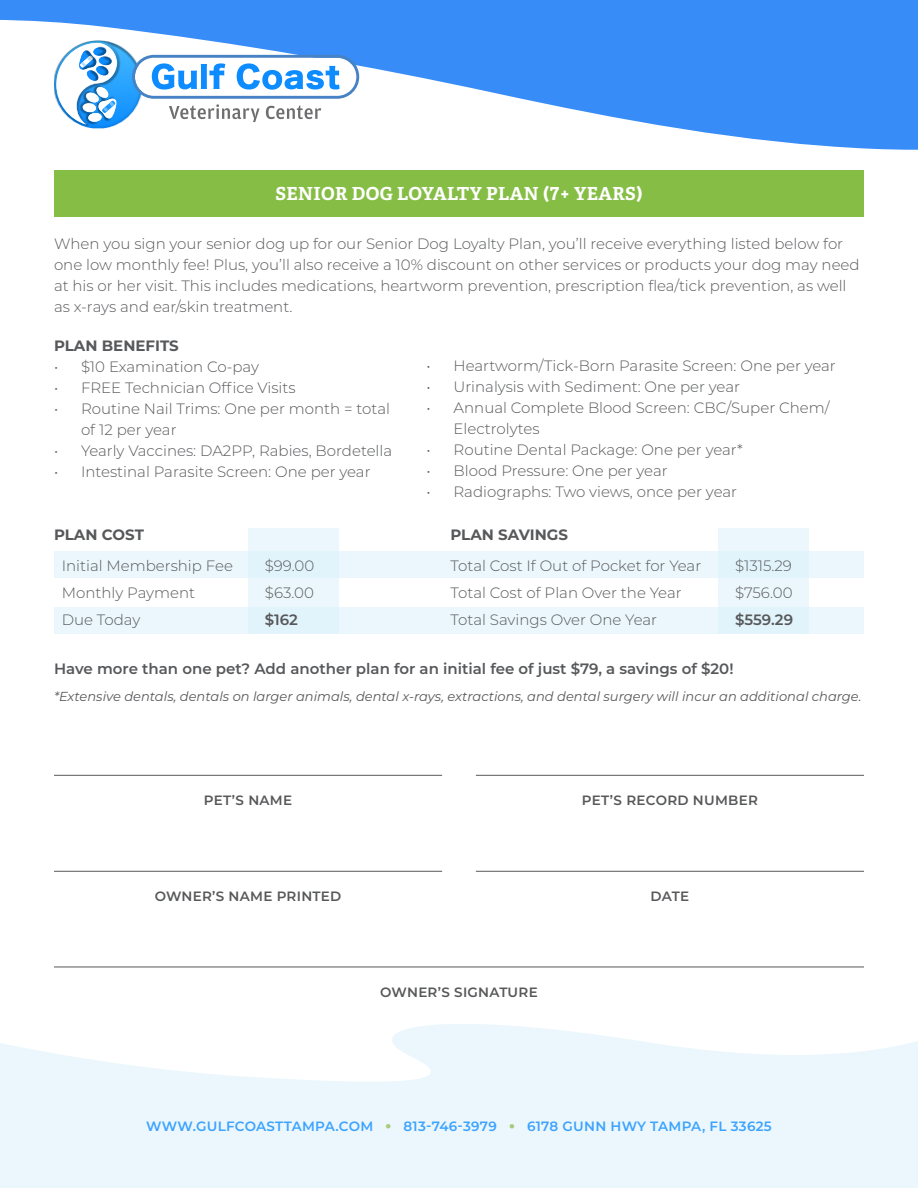
<style>
.page{position:relative;width:918px;height:1188px;background:#fff}
.page>*{position:absolute;margin:0;border:0;box-sizing:border-box;transform-origin:0 0}
.t1{font:700 18px "Adelle PE";letter-spacing:.02em;color:#fff}
.t2{font:300 15px/21px "Montserrat";color:#57585a}
.t3{font:600 15px "Montserrat";color:#57585a}
.t4{font:700 15px "Montserrat";color:#57585a}
.t5{font:600 13.5px "Montserrat";letter-spacing:.02em;color:#57585a}
.t6{font:600 13.5px "Montserrat";letter-spacing:.02em;color:#3da3ff}
.t7{font:italic 13.05px "Montserrat";color:#57585a}
.s1{font-weight:900;color:#a9ca78}
</style>
<div class="page">
<svg style="left:0;top:0;width:918px;height:150px;fill:#388cf7"></svg>
<div style="left:54px;top:170px;width:810px;height:46px;background:#85bd45"></div>
<hr style="left:54px;top:775px;width:388px;height:1px;background:#57585a">
<hr style="left:476px;top:775px;width:388px;height:1px;background:#57585a">
<svg style="left:54px;top:41px;width:305px;height:88px"></svg>
<div style="left:54px;top:607px;width:810px;height:27px;background:#ebf7fc"></div>
<div style="left:54px;top:551px;width:810px;height:27px;background:#ebf7fc"></div>
<div style="left:249px;top:528px;width:90px;height:106px;background:#e1f3fb"></div>
<div style="left:719px;top:528px;width:90px;height:106px;background:#e1f3fb"></div>
<hr style="left:54px;top:871px;width:388px;height:1px;background:#57585a">
<hr style="left:476px;top:871px;width:388px;height:1px;background:#57585a">
<svg style="left:0;top:1024px;width:918px;height:164px;fill:#ebf7fc"></svg>
<hr style="left:54px;top:967px;width:810px;height:1px;background:#57585a">
<p class="t1" style="left:276px;top:180px;width:368px">SENIOR DOG LOYALTY PLAN (7+ YEARS)</p>
<p class="t2" style="left:54px;top:232px;width:807px">When you sign your senior dog up for our Senior Dog Loyalty Plan, you’ll receive everything listed below for one low monthly fee! Plus, you’ll also receive a 10% discount on other services or products your dog may need at his or her visit. This includes medications, heartworm prevention, prescription flea/tick prevention, as well as x-rays and ear/skin treatment.</p>
<p class="t4" style="left:54px;top:334px;width:126px">PLAN BENEFITS</p>
<p class="t2" style="left:54px;top:355px;width:207px">• $10 Examination Co-pay</p>
<p class="t2" style="left:54px;top:376px;width:243px">• FREE Technician Office Visits</p>
<p class="t2" style="left:81px;top:397px;width:311px;text-indent:-27px">• Routine Nail Trims: One per month = total of 12 per year</p>
<p class="t2" style="left:54px;top:439px;width:340px">• Yearly Vaccines: DA2PP, Rabies, Bordetella</p>
<p class="t2" style="left:54px;top:460px;width:318px">• Intestinal Parasite Screen: One per year</p>
<p class="t4" style="left:54px;top:523px;width:91px">PLAN COST</p>
<p class="t2" style="left:62px;top:555px;width:173px">Initial Membership Fee</p>
<p class="t2" style="left:62px;top:582px;width:135px">Monthly Payment</p>
<p class="t2" style="left:62px;top:609px;width:80px">Due Today</p>
<p class="t2" style="left:265px;top:555px;width:51px">$99.00</p>
<p class="t2" style="left:265px;top:582px;width:51px">$63.00</p>
<p class="t3" style="left:265px;top:609px;width:35px">$162</p>
<p class="t2" style="left:427px;top:355px;width:411px">• Heartworm/Tick-Born Parasite Screen: One per year</p>
<p class="t2" style="left:427px;top:376px;width:315px">• Urinalysis with Sediment: One per year</p>
<p class="t2" style="left:454px;top:397px;width:378px;text-indent:-27px">• Annual Complete Blood Screen: CBC/Super Chem/<br>Electrolytes</p>
<p class="t2" style="left:427px;top:439px;width:318px">• Routine Dental Package: One per year*</p>
<p class="t2" style="left:427px;top:460px;width:243px">• Blood Pressure: One per year</p>
<p class="t2" style="left:427px;top:481px;width:312px">• Radiographs: Two views, once per year</p>
<p class="t4" style="left:450px;top:523px;width:119px">PLAN SAVINGS</p>
<p class="t2" style="left:450px;top:555px;width:252px">Total Cost If Out of Pocket for Year</p>
<p class="t2" style="left:450px;top:582px;width:233px">Total Cost of Plan Over the Year</p>
<p class="t2" style="left:450px;top:609px;width:208px">Total Savings Over One Year</p>
<p class="t2" style="left:735px;top:555px;width:58px">$1315.29</p>
<p class="t2" style="left:735px;top:582px;width:59px">$756.00</p>
<p class="t3" style="left:735px;top:609px;width:60px">$559.29</p>
<p class="t3" style="left:54px;top:658px;width:681px">Have more than one pet? Add another plan for an initial fee of just $79, a savings of $20!</p>
<p class="t7" style="left:54px;top:688px;width:809px">*Extensive dentals, dentals on larger animals, dental x-rays, extractions, and dental surgery will incur an additional charge.</p>
<p class="t5" style="left:204px;top:791px;width:90px">PET’S NAME</p>
<p class="t5" style="left:582px;top:791px;width:177px">PET’S RECORD NUMBER</p>
<p class="t5" style="left:155px;top:887px;width:188px">OWNER’S NAME PRINTED</p>
<p class="t5" style="left:651px;top:887px;width:40px">DATE</p>
<p class="t5" style="left:380px;top:982px;width:159px">OWNER’S SIGNATURE</p>
<p class="t6" style="left:146px;top:1116px;width:627px">WWW.GULFCOASTTAMPA.COM <span class="s1">•</span> 813-746-3979 <span class="s1">•</span> 6178 GUNN HWY TAMPA, FL 33625</p>
</div>
